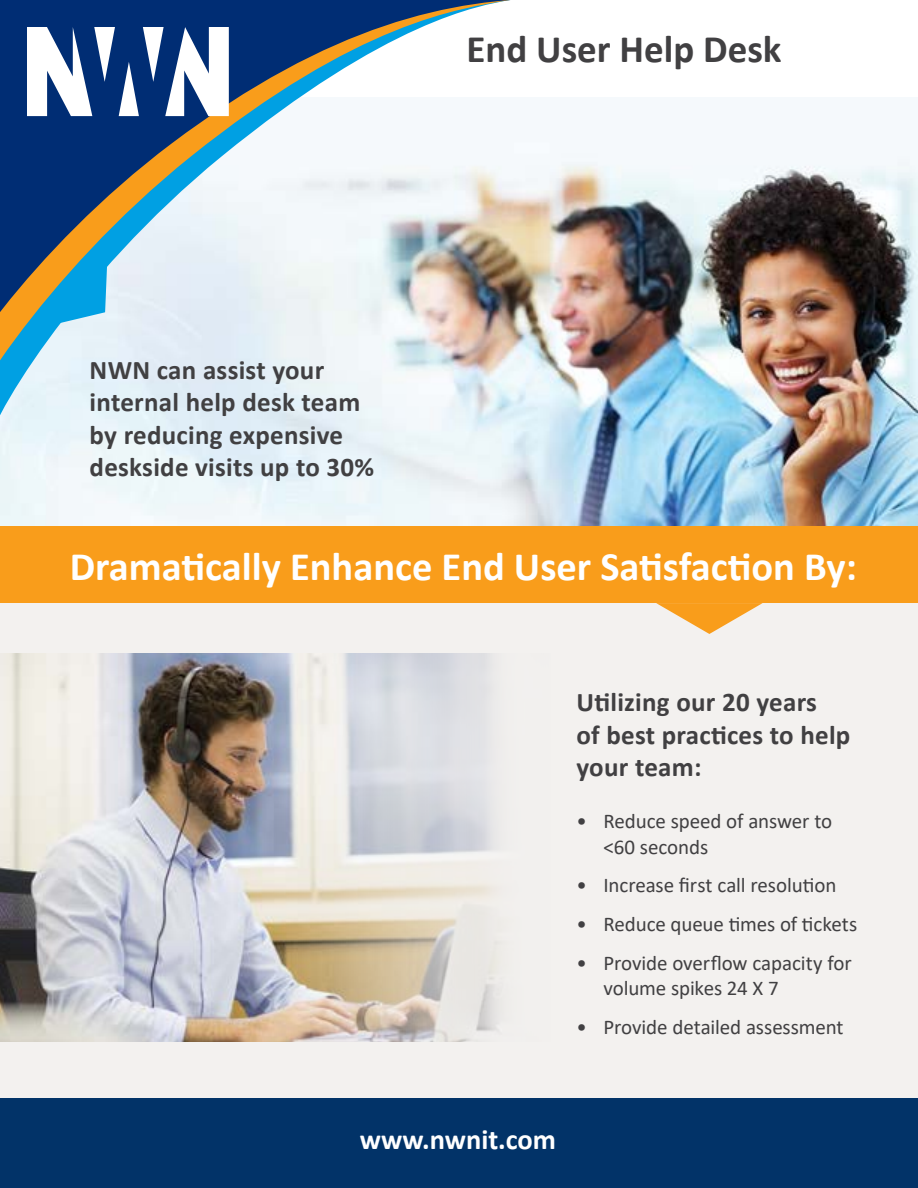
<style>
.page{position:relative;width:918px;height:1188px;background:#fff}
.page>*{position:absolute;margin:0;border:0;box-sizing:border-box;transform-origin:0 0}
.t1{font:700 40.5px "Calibri";color:#fff}
.t2{font:700 39px "Calibri";color:#414042}
.t3{font:700 28.5px "Calibri";color:#fff}
.t4{font:700 27px/32.4px "Calibri";letter-spacing:.01em;color:#414042}
.t5{font:21px/25.2px "Calibri";letter-spacing:-.005em;color:#414042}
</style>
<div class="page">
<div style="left:0;top:549px;width:918px;height:639px;background:#f3f1ef"></div>
<img style="left:0;top:654px;width:501px;height:388px">
<img style="left:0;top:156px;width:918px;height:371px">
<img style="left:0;top:153px;width:601px;height:315px">
<svg style="left:0;top:426px;width:572px;height:40px;background:#e5f1f7"></svg>
<svg style="left:0;top:0;width:586px;height:426px"></svg>
<div style="left:0;top:527px;width:918px;height:76px;background:#f99d1b"></div>
<svg style="left:656px;top:603px;width:107px;height:31px"></svg>
<svg style="left:27px;top:27px;width:202px;height:89px"></svg>
<svg style="left:55px;top:261px;width:52px;height:63px;background:#32a8d0"></svg>
<div style="left:0;top:1098px;width:918px;height:90px;background:#023368"></div>
<h2 class="t2" style="left:467px;top:21px;width:317px">End User Help Desk</h2>
<p class="t4" style="left:90px;top:353px;width:286px">NWN can assist your internal help desk team by reducing expensive deskside visits up to 30%</p>
<h1 class="t1" style="left:70px;top:538px;width:789px">Dramatically Enhance End User Satisfaction By:</h1>
<p class="t4" style="left:576px;top:686px;width:275px">Utilizing our 20 years<br>of best practices to help your team:</p>
<p class="t5" style="left:603px;top:808px;width:230px;text-indent:-27px">• Reduce speed of answer to &lt;60 seconds</p>
<p class="t5" style="left:576px;top:872px;width:261px">• Increase first call resolution</p>
<p class="t5" style="left:576px;top:911px;width:282px">• Reduce queue times of tickets</p>
<p class="t5" style="left:603px;top:950px;width:250px;text-indent:-27px">• Provide overflow capacity for volume spikes 24 X 7</p>
<p class="t5" style="left:576px;top:1014px;width:269px">• Provide detailed assessment</p>
<h3 class="t3" style="left:360px;top:1119px;width:198px">www.nwnit.com</h3>
</div>
